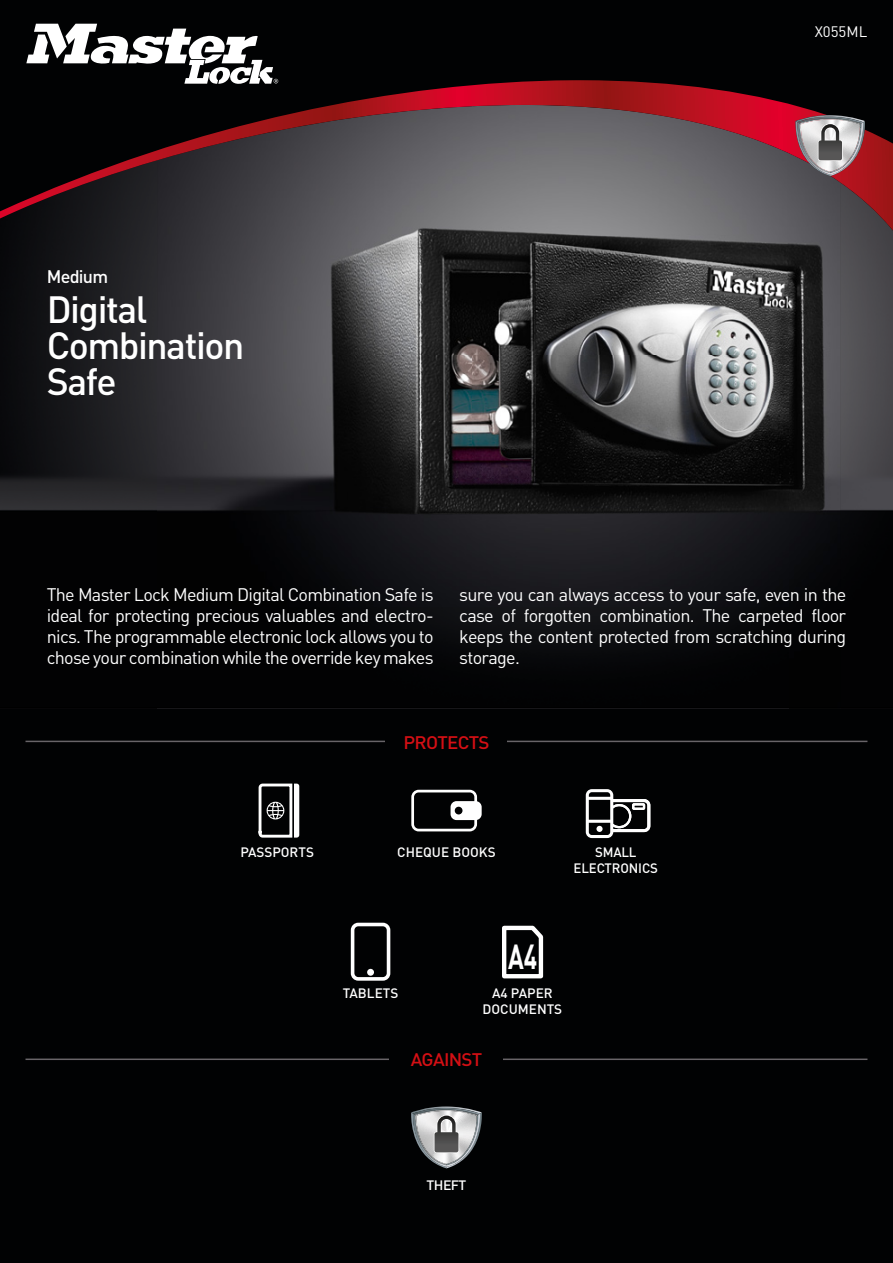
<style>
.page{position:relative;width:893px;height:1263px;background:#010203}
.page>*{position:absolute;margin:0;border:0;box-sizing:border-box;transform-origin:0 0}
.t1{font:500 37.5px/36px "DIN";letter-spacing:-.04em;color:#fff}
.t2{font:700 34.35px "DIN";color:#fff;scale:.72 1}
.t3{font:18px/21px "DIN";letter-spacing:-.04em;color:#fff;text-align:justify}
.t4{font:500 18px "DIN";letter-spacing:-.04em;color:#d40f14;scale:1.04 1}
.t5{font:500 18px "DIN";letter-spacing:-.04em;color:#fff}
.t6{font:15px "DIN";color:#fff}
.t7{font:500 13.5px/16.2px "DIN";color:#fff;text-align:center}
.t8{font:500 13.5px "DIN";color:#fff;scale:1.04 1}
</style>
<div class="page">
<img style="left:157px;top:708px;width:632px;height:1px">
<img style="left:158px;top:228px;width:630px;height:424px">
<img style="left:788px;top:228px;width:52px;height:363px">
<img style="left:0;top:228px;width:158px;height:283px">
<img style="left:840px;top:228px;width:53px;height:283px">
<hr style="left:26px;top:1058px;width:841px;height:2px;background:#686468">
<hr style="left:26px;top:741px;width:841px;height:1px;background:#686468">
<div style="left:390px;top:1039px;width:113px;height:41px;background:#010203"></div>
<div style="left:386px;top:722px;width:121px;height:41px;background:#010203"></div>
<svg style="left:258px;top:783px;width:41px;height:55px"></svg>
<svg style="left:411px;top:790px;width:71px;height:41px"></svg>
<svg style="left:586px;top:789px;width:64px;height:49px"></svg>
<div style="left:632px;top:803px;width:13px;height:7px;border:2px solid #fff"></div>
<div style="left:351px;top:923px;width:39px;height:58px;border:4px solid #fff;border-radius:6px"></div>
<div style="left:367px;top:969px;width:7px;height:7px;background:#fff;border-radius:50%"></div>
<svg style="left:502px;top:925px;width:42px;height:54px"></svg>
<svg style="left:411px;top:1106px;width:71px;height:62px"></svg>
<svg style="left:0;top:23px;width:893px;height:205px"></svg>
<svg style="left:0;top:80px;width:867px;height:138px"></svg>
<svg style="left:26px;top:24px;width:252px;height:60px"></svg>
<svg style="left:795px;top:115px;width:70px;height:61px;background:#a3898d"></svg>
<p class="t5" style="left:47px;top:265px;width:63px">Medium</p>
<h1 class="t1" style="left:47px;top:290px;width:199px">Digital<br>Combination<br>Safe</h1>
<p class="t6" style="left:815px;top:22px;width:54px">X055ML</p>
<p class="t3" style="left:47px;top:583px;width:388px">The Master Lock Medium Digital Combination Safe is ideal for protecting precious valuables and electro&shy;nics. The programmable electronic lock allows you to chose your combination while the override key makes</p>
<p class="t3" style="left:459px;top:583px;width:388px">sure you can always access to your safe, even in the case of forgotten combination. The carpeted floor keeps the content protected from scratching during storage.</p>
<p class="t4" style="left:403px;top:730px;width:84px">PROTECTS</p>
<p class="t7" style="left:240px;top:844px;width:75px">PASSPORTS</p>
<p class="t7" style="left:397px;top:844px;width:100px">CHEQUE BOOKS</p>
<p class="t7" style="left:574px;top:844px;width:86px">SMALL<br>ELECTRONICS</p>
<h2 class="t2" style="left:508px;top:934px;width:42px">A4</h2>
<p class="t7" style="left:343px;top:985px;width:57px">TABLETS</p>
<p class="t7" style="left:483px;top:985px;width:81px">A4 PAPER<br>DOCUMENTS</p>
<p class="t4" style="left:411px;top:1048px;width:70px">AGAINST</p>
<p class="t8" style="left:427px;top:1176px;width:40px">THEFT</p>
</div>
